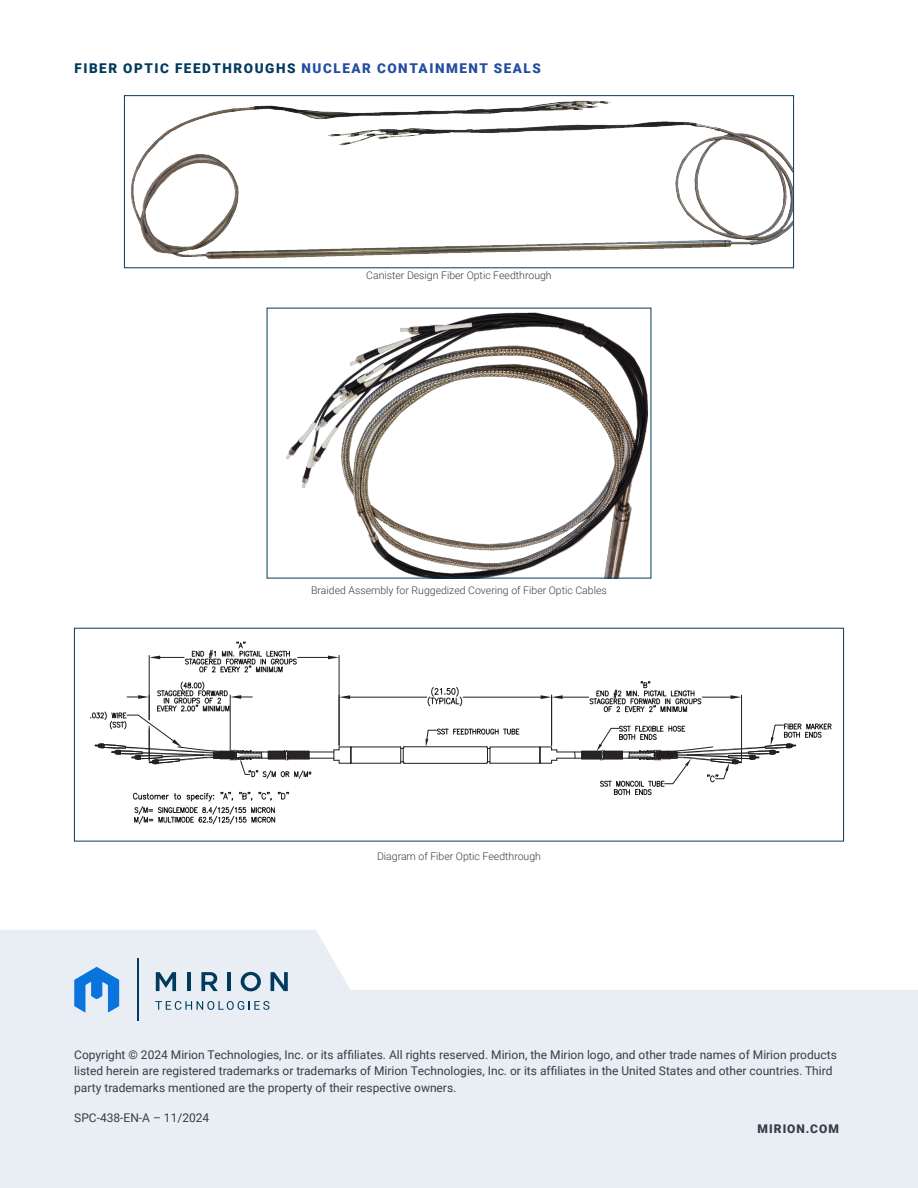
<style>
.page{position:relative;width:918px;height:1188px;background:#fff}
.page>*{position:absolute;margin:0;border:0;box-sizing:border-box;transform-origin:0 0}
.H3_Subhead{font:900 13.5px "Roboto";letter-spacing:.115em;color:#214ca0}
.t1{font:12px/16.5px "Roboto";color:#333e48}
.t2{font:900 12px "Roboto";letter-spacing:.085em;color:#333e48}
.t3{font:300 10.5px "Roboto";color:#323d47}
.s1{color:#003a5d}
</style>
<div class="page">
<hr style="left:404px;top:746px;width:83px;height:1px;background:#231f20">
<hr style="left:404px;top:763px;width:83px;height:1px;background:#231f20">
<hr style="left:351px;top:763px;width:50px;height:1px;background:#231f20">
<hr style="left:351px;top:747px;width:50px;height:1px;background:#231f20">
<hr style="left:149px;top:655px;width:1px;height:65px;background:#231f20">
<hr style="left:339px;top:655px;width:1px;height:91px;background:#231f20">
<hr style="left:298px;top:657px;width:30px;height:1px;background:#231f20">
<svg style="left:328px;top:656px;width:11px;height:3px"></svg>
<svg style="left:149px;top:641px;width:148px;height:33px"></svg>
<hr style="left:350px;top:697px;width:77px;height:1px;background:#231f20">
<hr style="left:463px;top:697px;width:78px;height:1px;background:#231f20">
<svg style="left:428px;top:687px;width:35px;height:20px"></svg>
<hr style="left:551px;top:695px;width:1px;height:51px;background:#231f20">
<hr style="left:741px;top:695px;width:1px;height:65px;background:#231f20">
<svg style="left:541px;top:681px;width:201px;height:33px"></svg>
<svg style="left:400px;top:747px;width:5px;height:16px"></svg>
<svg style="left:90px;top:681px;width:262px;height:98px"></svg>
<svg style="left:133px;top:791px;width:157px;height:34px"></svg>
<svg style="left:426px;top:720px;width:406px;height:76px"></svg>
<img style="left:131px;top:100px;width:661px;height:159px">
<div style="left:124px;top:95px;width:670px;height:173px;border:1px solid #083a5c"></div>
<img style="left:286px;top:312px;width:363px;height:264px">
<div style="left:0;top:990px;width:918px;height:198px;background:#e8eef3"></div>
<svg style="left:0;top:930px;width:350px;height:91px"></svg>
<p class="H3_Subhead" style="left:74px;top:59px;width:468px"><span class="s1">FIBER OPTIC FEEDTHROUGHS</span> NUCLEAR CONTAINMENT SEALS</p>
<p class="t3" style="left:366px;top:268px;width:187px">Canister Design Fiber Optic Feedthrough</p>
<p class="t3" style="left:311px;top:583px;width:297px">Braided Assembly for Ruggedized Covering of Fiber Optic Cables</p>
<p class="t3" style="left:377px;top:849px;width:165px">Diagram of Fiber Optic Feedthrough</p>
<p class="t1" style="left:74px;top:1046px;width:764px">Copyright © 2024 Mirion Technologies, Inc. or its affiliates. All rights reserved. Mirion, the Mirion logo, and other trade names of Mirion products listed herein are registered trademarks or trademarks of Mirion Technologies, Inc. or its affiliates in the United States and other countries. Third party trademarks mentioned are the property of their respective owners.</p>
<p class="t1" style="left:74px;top:1109px;width:137px">SPC-438-EN-A – 11/2024</p>
<p class="t2" style="left:758px;top:1120px;width:83px">MIRION.COM</p>
</div>
